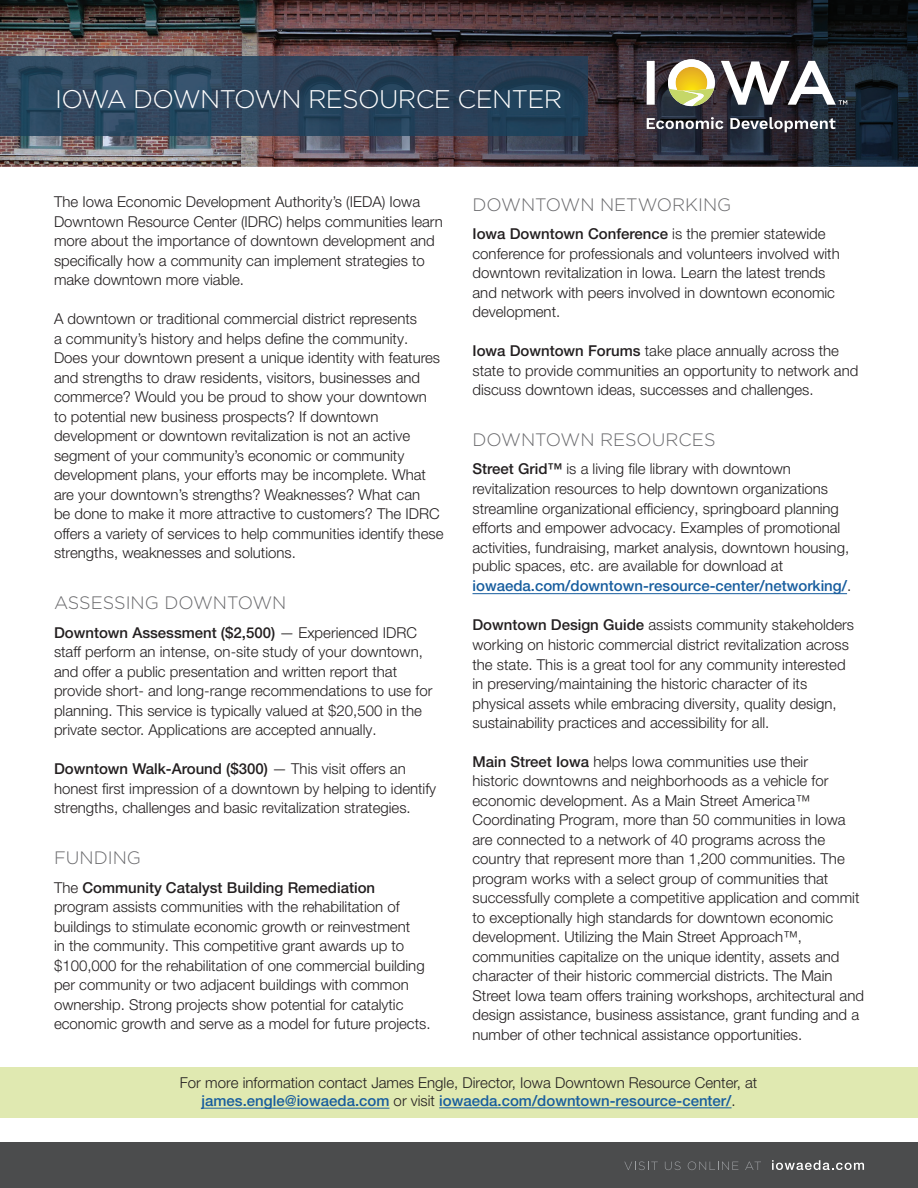
<style>
.page{position:relative;width:918px;height:1188px;background:#fff}
.page>*{position:absolute;margin:0;border:0;box-sizing:border-box;transform-origin:0 0}
.t1{font:300 25.5px "Gotham";letter-spacing:-.025em;color:#fff}
.Body{font:300 18px "Gotham";color:#69696c}
.Body-2{font:300 15px/19.5px "Helvetica Neue LT Pro";color:#231f20}
.Body-3{font:500 15px "Helvetica Neue LT Pro";color:#175d9e}
.s1{font-weight:500}
.s2{font-weight:300;color:#231f20}
.s3{font-weight:500;color:#175d9e}
</style>
<div class="page">
<div style="left:0;top:1143px;width:918px;height:45px;background:#4b4c4d"></div>
<svg style="left:624px;top:1161px;width:34px;height:9px"></svg>
<svg style="left:665px;top:1161px;width:16px;height:9px"></svg>
<svg style="left:688px;top:1161px;width:50px;height:9px"></svg>
<svg style="left:745px;top:1162px;width:16px;height:8px"></svg>
<svg style="left:772px;top:1160px;width:92px;height:10px"></svg>
<img style="left:0;top:0;width:918px;height:167px">
<img style="left:0;top:57px;width:588px;height:78px">
<svg style="left:668px;top:59px;width:47px;height:47px"></svg>
<svg style="left:647px;top:61px;width:8px;height:44px"></svg>
<svg style="left:721px;top:61px;width:126px;height:44px"></svg>
<svg style="left:647px;top:117px;width:76px;height:12px"></svg>
<svg style="left:730px;top:117px;width:106px;height:15px"></svg>
<div style="left:0;top:1067px;width:918px;height:50px;background:#e0e9b1"></div>
<hr style="left:202px;top:1108px;width:187px;height:1px;background:#175d9e">
<hr style="left:439px;top:1107px;width:293px;height:1px;background:#175d9e">
<hr style="left:472px;top:593px;width:63px;height:1px;background:#175d9e">
<hr style="left:535px;top:593px;width:312px;height:1px;background:#175d9e">
<p class="t1" style="left:55px;top:83px;width:509px">IOWA DOWNTOWN RESOURCE CENTER</p>
<p class="Body-2" style="left:54px;top:192px;width:390px">The Iowa Economic Development Authority’s (IEDA) Iowa Downtown Resource Center (IDRC) helps communities learn more about the importance of downtown development and specifically how a community can implement strategies to make downtown more viable.</p>
<p class="Body-2" style="left:54px;top:309px;width:391px">A downtown or traditional commercial district represents<br>a community’s history and helps define the community.<br>Does your downtown present a unique identity with features and strengths to draw residents, visitors, businesses and commerce? Would you be proud to show your downtown<br>to potential new business prospects? If downtown development or downtown revitalization is not an active segment of your community’s economic or community development plans, your efforts may be incomplete. What are your downtown’s strengths? Weaknesses? What can<br>be done to make it more attractive to customers? The IDRC offers a variety of services to help communities identify these strengths, weaknesses and solutions.</p>
<p class="Body" style="left:54px;top:591px;width:234px">ASSESSING DOWNTOWN</p>
<p class="Body-2" style="left:54px;top:622px;width:380px"><span class="s1">Downtown Assessment ($2,500)</span> — Experienced IDRC staff perform an intense, on-site study of your downtown, and offer a public presentation and written report that provide short- and long-range recommendations to use for planning. This service is typically valued at $20,500 in the private sector. Applications are accepted annually.</p>
<p class="Body-2" style="left:54px;top:759px;width:384px"><span class="s1">Downtown Walk-Around ($300)</span> — This visit offers an honest first impression of a downtown by helping to identify strengths, challenges and basic revitalization strategies.</p>
<p class="Body" style="left:54px;top:846px;width:89px">FUNDING</p>
<p class="Body-2" style="left:54px;top:877px;width:378px">The <span class="s1">Community Catalyst Building Remediation </span>program assists communities with the rehabilitation of buildings to stimulate economic growth or reinvestment<br>in the community. This competitive grant awards up to $100,000 for the rehabilitation of one commercial building per community or two adjacent buildings with common ownership. Strong projects show potential for catalytic economic growth and serve as a model for future projects.</p>
<p class="Body" style="left:472px;top:193px;width:260px">DOWNTOWN NETWORKING</p>
<p class="Body-2" style="left:472px;top:224px;width:369px"><span class="s1">Iowa Downtown Conference</span> is the premier statewide conference for professionals and volunteers involved with downtown revitalization in Iowa. Learn the latest trends and network with peers involved in downtown economic development.</p>
<p class="Body-2" style="left:472px;top:341px;width:387px"><span class="s1">Iowa Downtown Forums</span> take place annually across the state to provide communities an opportunity to network and discuss downtown ideas, successes and challenges.</p>
<p class="Body" style="left:472px;top:428px;width:245px">DOWNTOWN RESOURCES</p>
<p class="Body-2" style="left:472px;top:459px;width:378px"><span class="s1">Street Grid™</span> is a living file library with downtown revitalization resources to help downtown organizations streamline organizational efficiency, springboard planning efforts and empower advocacy. Examples of promotional activities, fundraising, market analysis, downtown housing, public spaces, etc. are available for download at</p>
<p class="Body-3" style="left:472px;top:577px;width:380px">iowaeda.com/downtown-resource-center/networking/<span class="s2">.</span></p>
<p class="Body-2" style="left:472px;top:615px;width:383px"><span class="s1">Downtown Design Guide</span> assists community stakeholders working on historic commercial district revitalization across the state. This is a great tool for any community interested in preserving/maintaining the historic character of its physical assets while embracing diversity, quality design, sustainability practices and accessibility for all.</p>
<p class="Body-2" style="left:472px;top:751px;width:393px"><span class="s1">Main Street Iowa</span> helps Iowa communities use their<br>historic downtowns and neighborhoods as a vehicle for economic development. As a Main Street America™ Coordinating Program, more than 50 communities in Iowa are connected to a network of 40 programs across the country that represent more than 1,200 communities. The program works with a select group of communities that successfully complete a competitive application and commit to exceptionally high standards for downtown economic development. Utilizing the Main Street Approach™, communities capitalize on the unique identity, assets and character of their historic commercial districts. The Main Street Iowa team offers training workshops, architectural and design assistance, business assistance, grant funding and a number of other technical assistance opportunities.</p>
<p class="Body-2" style="left:180px;top:1073px;width:579px;line-height:18px;text-align:center">For more information contact James Engle, Director, Iowa Downtown Resource Center, at <span class="s3">james.engle@iowaeda.com</span> or visit <span class="s3">iowaeda.com/downtown-resource-center/</span>.</p>
</div>
